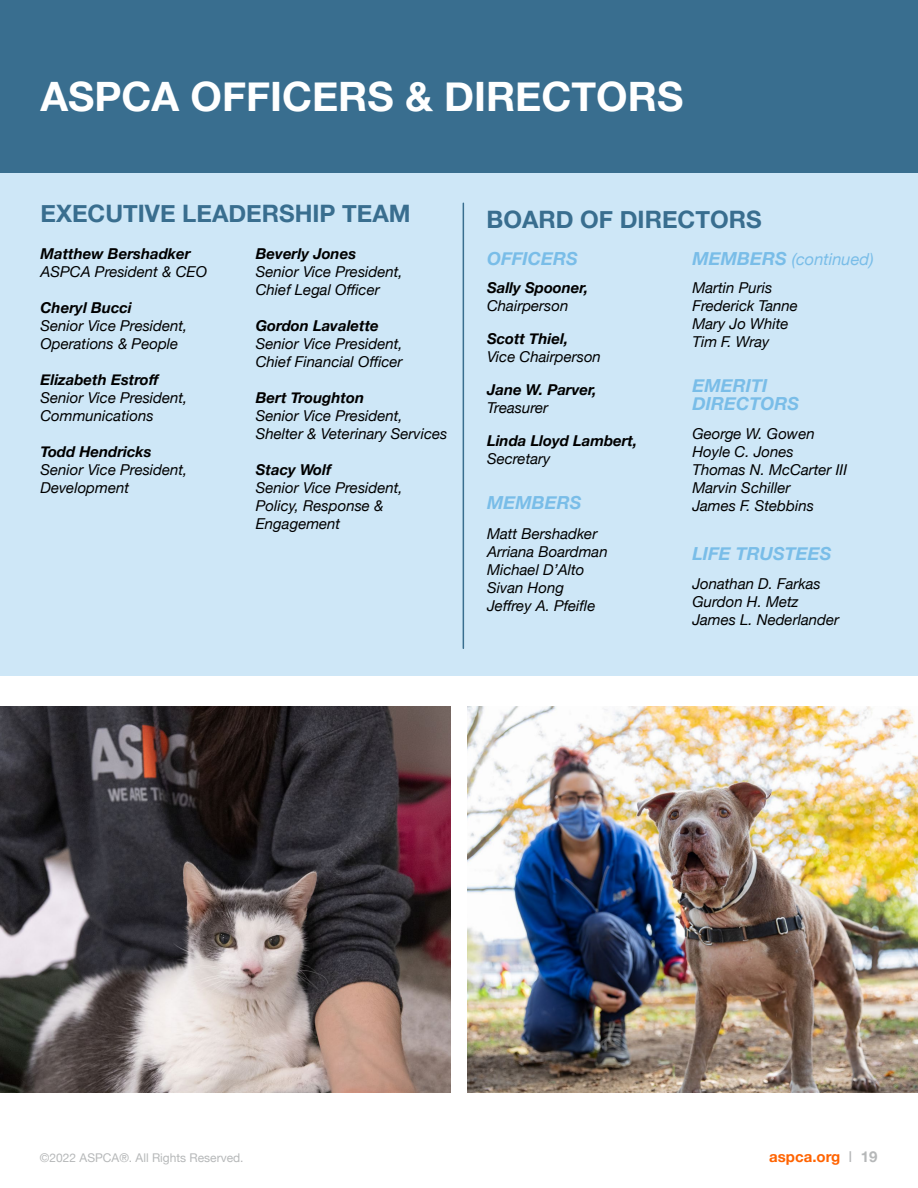
<style>
.page{position:relative;width:918px;height:1188px;background:#fff}
.page>*{position:absolute;margin:0;border:0;box-sizing:border-box;transform-origin:0 0}
.t1{font:700 40.5px "Helvetica Neue";color:#fff}
.t2{font:700 24px "Helvetica Neue";color:#396e8f}
.t3{font:italic 700 18px/18px "Helvetica Neue";color:#79bde8}
.t4{font:italic 16.5px "Helvetica Neue";color:#79bde8}
.t5{font:italic 15px/18px "Helvetica Neue";color:#000}
.t6{font:italic 700 15px "Helvetica Neue";color:#000}
.t7{font:700 15px "Helvetica Neue";color:#ff6300}
.t8{font:12px "Helvetica Neue";color:#b6b8b9}
.s1{font-weight:700;font-size:18px}
.s2{font-weight:400;color:#b6b8b9}
.s3{color:#b6b8b9}
</style>
<div class="page">
<div style="left:0;top:172px;width:918px;height:504px;background:#cee7f7"></div>
<div style="left:0;top:0;width:918px;height:173px;background:#396e8f"></div>
<hr style="left:463px;top:203px;width:1px;height:445px;background:#396e8f">
<img style="left:467px;top:706px;width:451px;height:387px">
<img style="left:0;top:706px;width:451px;height:387px">
<h1 class="t1" style="left:40px;top:65px;width:644px">ASPCA OFFICERS &amp; DIRECTORS</h1>
<h2 class="t2" style="left:40px;top:195px;width:372px">EXECUTIVE LEADERSHIP TEAM</h2>
<p class="t6" style="left:40px;top:242px;width:152px">Matthew Bershadker</p>
<p class="t5" style="left:40px;top:263px;width:168px">ASPCA President &amp; CEO</p>
<p class="t6" style="left:40px;top:296px;width:93px">Cheryl Bucci</p>
<p class="t5" style="left:40px;top:317px;width:148px">Senior Vice President,<br>Operations &amp; People</p>
<p class="t6" style="left:40px;top:368px;width:121px">Elizabeth Estroff</p>
<p class="t5" style="left:40px;top:389px;width:148px">Senior Vice President,<br>Communications</p>
<p class="t6" style="left:40px;top:440px;width:113px">Todd Hendricks</p>
<p class="t5" style="left:40px;top:461px;width:148px">Senior Vice President,<br>Development</p>
<p class="t6" style="left:256px;top:242px;width:102px">Beverly Jones</p>
<p class="t5" style="left:256px;top:263px;width:148px">Senior Vice President,<br>Chief Legal Officer</p>
<p class="t6" style="left:256px;top:314px;width:125px">Gordon Lavalette</p>
<p class="t5" style="left:256px;top:335px;width:148px">Senior Vice President,<br>Chief Financial Officer</p>
<p class="t6" style="left:256px;top:386px;width:110px">Bert Troughton</p>
<p class="t5" style="left:256px;top:407px;width:193px">Senior Vice President,<br>Shelter &amp; Veterinary Services</p>
<p class="t6" style="left:256px;top:458px;width:77px">Stacy Wolf</p>
<p class="t5" style="left:256px;top:479px;width:148px">Senior Vice President,<br>Policy, Response &amp;<br>Engagement</p>
<h2 class="t2" style="left:486px;top:200px;width:277px">BOARD OF DIRECTORS</h2>
<p class="t3" style="left:487px;top:250px;width:92px">OFFICERS</p>
<p class="t6" style="left:487px;top:276px;width:103px">Sally Spooner,</p>
<p class="t5" style="left:487px;top:298px;width:83px">Chairperson</p>
<p class="t6" style="left:487px;top:327px;width:83px">Scott Thiel,</p>
<p class="t5" style="left:487px;top:349px;width:115px">Vice Chairperson</p>
<p class="t6" style="left:487px;top:378px;width:111px">Jane W. Parver,</p>
<p class="t5" style="left:487px;top:400px;width:63px">Treasurer</p>
<p class="t6" style="left:487px;top:429px;width:152px">Linda Lloyd Lambert,</p>
<p class="t5" style="left:487px;top:451px;width:65px">Secretary</p>
<p class="t3" style="left:487px;top:494px;width:96px">MEMBERS</p>
<p class="t5" style="left:487px;top:526px;width:122px">Matt Bershadker<br>Arriana Boardman<br>Michael D’Alto<br>Sivan Hong<br>Jeffrey A. Pfeifle</p>
<p class="t4" style="left:692px;top:247px;width:183px"><span class="s1">MEMBERS</span> (continued)</p>
<p class="t5" style="left:692px;top:280px;width:107px">Martin Puris<br>Frederick Tanne<br>Mary Jo White<br>Tim F. Wray</p>
<p class="t3" style="left:692px;top:377px;width:108px">EMERITI<br>DIRECTORS</p>
<p class="t5" style="left:692px;top:425px;width:156px">George W. Gowen<br>Hoyle C. Jones<br>Thomas N. McCarter III<br>Marvin Schiller<br>James F. Stebbins</p>
<p class="t3" style="left:692px;top:545px;width:141px">LIFE TRUSTEES</p>
<p class="t5" style="left:692px;top:575px;width:148px">Jonathan D. Farkas<br>Gurdon H. Metz<br>James L. Nederlander</p>
<p class="t8" style="left:40px;top:1149px;width:205px">©2022 ASPCA®. All Rights Reserved.</p>
<p class="t7" style="left:769px;top:1145px;width:110px">aspca.org <span class="s2">I</span> <span class="s3">19</span></p>
</div>
